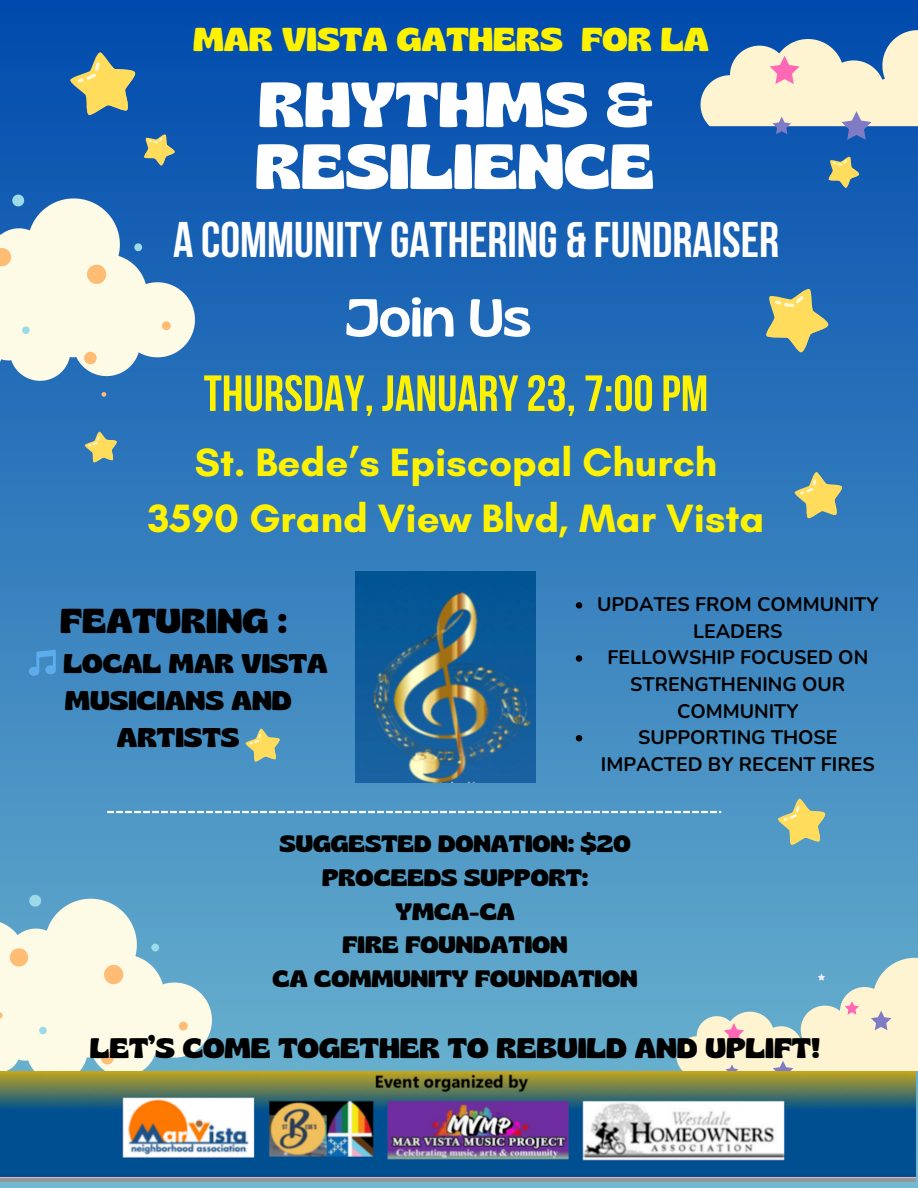
<style>
.page{position:relative;width:918px;height:1188px;background:#fff}
.page>*{position:absolute;margin:0;border:0;box-sizing:border-box;transform-origin:0 0}
.t1{font:700 63.3px/61.8px "Gliker";color:#fff}
.t2{font:53.1px "Gliker";color:#fff}
.t3{font:700 50.7px "Bebas Neue";color:#fff200}
.t4{font:700 49.95px "Bebas Neue";color:#fff}
.t5{font:700 40.2px/56.2px "Glacial Indifference";color:#fff200;text-align:center}
.t6{font:700 34.5px "Gliker";color:#000}
.t7{font:700 33px "Gliker";color:#fff200}
.t8{font:700 28.2px "Gliker";color:#000}
.t9{font:700 27px "Gliker";color:#000}
.t10{font:700 23.7px "Gliker";color:#000}
.t11{font:700 19.5px/26.5px "Nunito";color:#000;text-align:center}
</style>
<div class="page">
<div style="left:0;top:0;width:918px;height:1188px;background:linear-gradient(to bottom,#004aad,#72bad1)"></div>
<svg style="left:70px;top:52px;width:66px;height:64px;background:#859887"></svg>
<svg style="left:750px;top:273px;width:90px;height:89px;background:#5a879f"></svg>
<svg style="left:0;top:195px;width:195px;height:202px;background:#a9c1d1"></svg>
<svg style="left:821px;top:149px;width:44px;height:44px;background:#507d9b"></svg>
<svg style="left:701px;top:0;width:217px;height:140px;background:#84a0c0"></svg>
<svg style="left:136px;top:126px;width:45px;height:44px;background:#4d7a9b"></svg>
<svg style="left:85px;top:431px;width:32px;height:32px"></svg>
<svg style="left:794px;top:472px;width:49px;height:47px;background:#97ab8d"></svg>
<svg style="left:677px;top:958px;width:241px;height:122px;background:#b9d0cc"></svg>
<svg style="left:0;top:895px;width:212px;height:177px;background:#cedfd9"></svg>
<svg style="left:107px;top:811px;width:614px;height:2px"></svg>
<svg style="left:778px;top:798px;width:48px;height:48px;background:#a7ba92"></svg>
<svg style="left:245px;top:729px;width:35px;height:33px"></svg>
<img style="left:356px;top:572px;width:180px;height:210px">
<img style="left:0;top:1072px;width:915px;height:110px">
<svg style="left:576px;top:602px;width:6px;height:7px"></svg>
<svg style="left:576px;top:655px;width:6px;height:7px"></svg>
<svg style="left:576px;top:735px;width:6px;height:6px"></svg>
<svg style="left:29px;top:650px;width:27px;height:26px"></svg>
<h5 class="t7" style="left:193px;top:17px;width:517px">MAR VISTA GATHERS FOR LA</h5>
<p class="t1" style="left:255px;top:72px;width:400px">RHYTHMS &amp;<br>RESILIENCE</p>
<h1 class="t4" style="left:173px;top:220px;width:608px">A COMMUNITYGATHERING &amp; FUNDRAISER</h1>
<p class="t2" style="left:345px;top:285px;width:187px">Join Us</p>
<p class="t3" style="left:204px;top:373px;width:506px">THURSDAY, JANUARY23, 7:00PM</p>
<p class="t5" style="left:148px;top:434px;width:618px">St. Bede’s Episcopal Church<br>3590 Grand View Blvd, Mar Vista</p>
<p class="t6" style="left:60px;top:598px;width:228px">FEATURING :</p>
<p class="t9" style="left:63px;top:646px;width:266px">LOCAL MAR VISTA</p>
<p class="t9" style="left:65px;top:683px;width:228px">MUSICIANS AND</p>
<p class="t9" style="left:117px;top:720px;width:124px">ARTISTS</p>
<p class="t11" style="left:597px;top:592px;width:283px">UPDATES FROM COMMUNITY<br>LEADERS</p>
<p class="t11" style="left:607px;top:645px;width:262px">FELLOWSHIP FOCUSED ON<br>STRENGTHENING OUR<br>COMMUNITY</p>
<h2 class="t11" style="left:601px;top:724px;width:275px">SUPPORTING THOSE<br>IMPACTED BY RECENT FIRES</h2>
<p class="t10" style="left:279px;top:828px;width:353px">SUGGESTED DONATION: $20</p>
<h3 class="t10" style="left:322px;top:862px;width:267px">PROCEEDS SUPPORT:</h3>
<h4 class="t10" style="left:395px;top:896px;width:121px">YMCA-CA</h4>
<p class="t10" style="left:342px;top:929px;width:227px">FIRE FOUNDATION</p>
<p class="t10" style="left:273px;top:963px;width:366px">CA COMMUNITY FOUNDATION</p>
<h6 class="t8" style="left:90px;top:1029px;width:732px">LET’S COME TOGETHER TO REBUILD AND UPLIFT!</h6>
</div>
